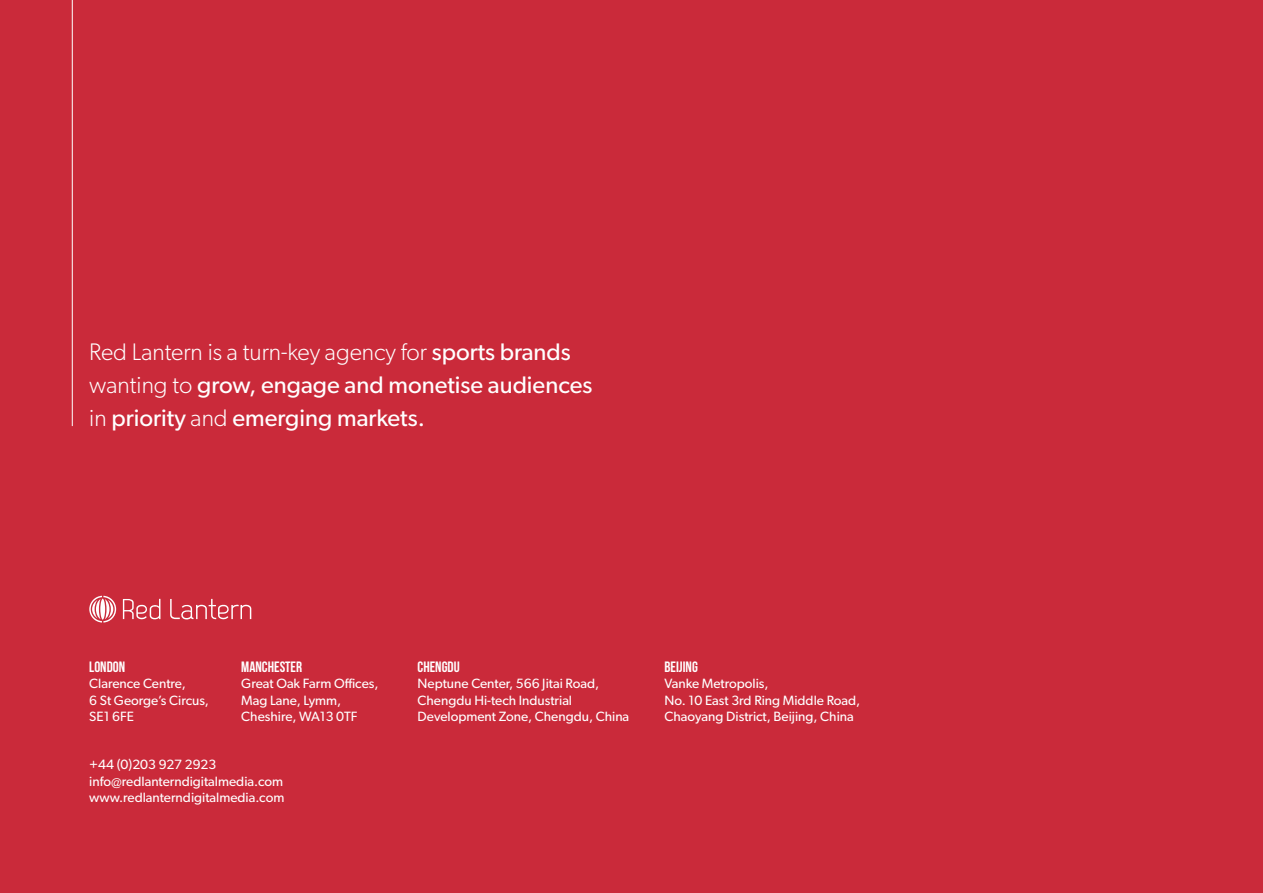
<style>
.page{position:relative;width:1263px;height:893px;background:#ca2a3a}
.page>*{position:absolute;margin:0;border:0;box-sizing:border-box;transform-origin:0 0}
.t1{font:24px/33px "Gibson";color:#fff}
.t2{font:700 15px "Bebas Neue";color:#fff}
.t3{font:13.5px/16.2px "Gibson";color:#fff}
.s1{font-weight:300}
</style>
<div class="page">
<svg style="left:89px;top:596px;width:27px;height:27px"></svg>
<svg style="left:123px;top:599px;width:37px;height:21px"></svg>
<svg style="left:170px;top:599px;width:81px;height:20px"></svg>
<hr style="left:72px;top:0;width:1px;height:426px;background:#fff">
<p class="t1" style="left:89px;top:335px;width:505px"><span class="s1">Red Lantern is a turn-key agency for</span> sports brands <span class="s1">wanting to</span> grow, engage and monetise audiences <span class="s1">in</span> priority <span class="s1">and</span> emerging markets.</p>
<p class="t2" style="left:89px;top:659px;width:37px">LONDON</p>
<p class="t3" style="left:89px;top:675px;width:98px">Clarence Centre,</p>
<p class="t3" style="left:89px;top:692px;width:121px">6 St George’s Circus,</p>
<p class="t3" style="left:89px;top:708px;width:46px">SE1 6FE</p>
<p class="t2" style="left:241px;top:659px;width:62px">MANCHESTER</p>
<p class="t3" style="left:241px;top:675px;width:139px">Great Oak Farm Offices,</p>
<p class="t3" style="left:241px;top:692px;width:101px">Mag Lane, Lymm,</p>
<p class="t3" style="left:241px;top:708px;width:118px">Cheshire, WA13 0TF</p>
<p class="t3" style="left:89px;top:756px;width:195px">+44 (0)203 927 2923 info@redlanterndigitalmedia.com</p>
<p class="t3" style="left:89px;top:789px;width:197px">www.redlanterndigitalmedia.com</p>
<p class="t2" style="left:418px;top:659px;width:44px">CHENGDU</p>
<p class="t3" style="left:418px;top:675px;width:213px">Neptune Center, 566 Jitai Road,<br>Chengdu Hi-tech Industrial<br>Development Zone, Chengdu, China</p>
<p class="t2" style="left:664px;top:659px;width:35px">BEIJING</p>
<p class="t3" style="left:664px;top:675px;width:106px">Vanke Metropolis,</p>
<p class="t3" style="left:664px;top:692px;width:197px">No. 10 East 3rd Ring Middle Road,</p>
<p class="t3" style="left:664px;top:708px;width:191px">Chaoyang District, Beijing, China</p>
</div>
